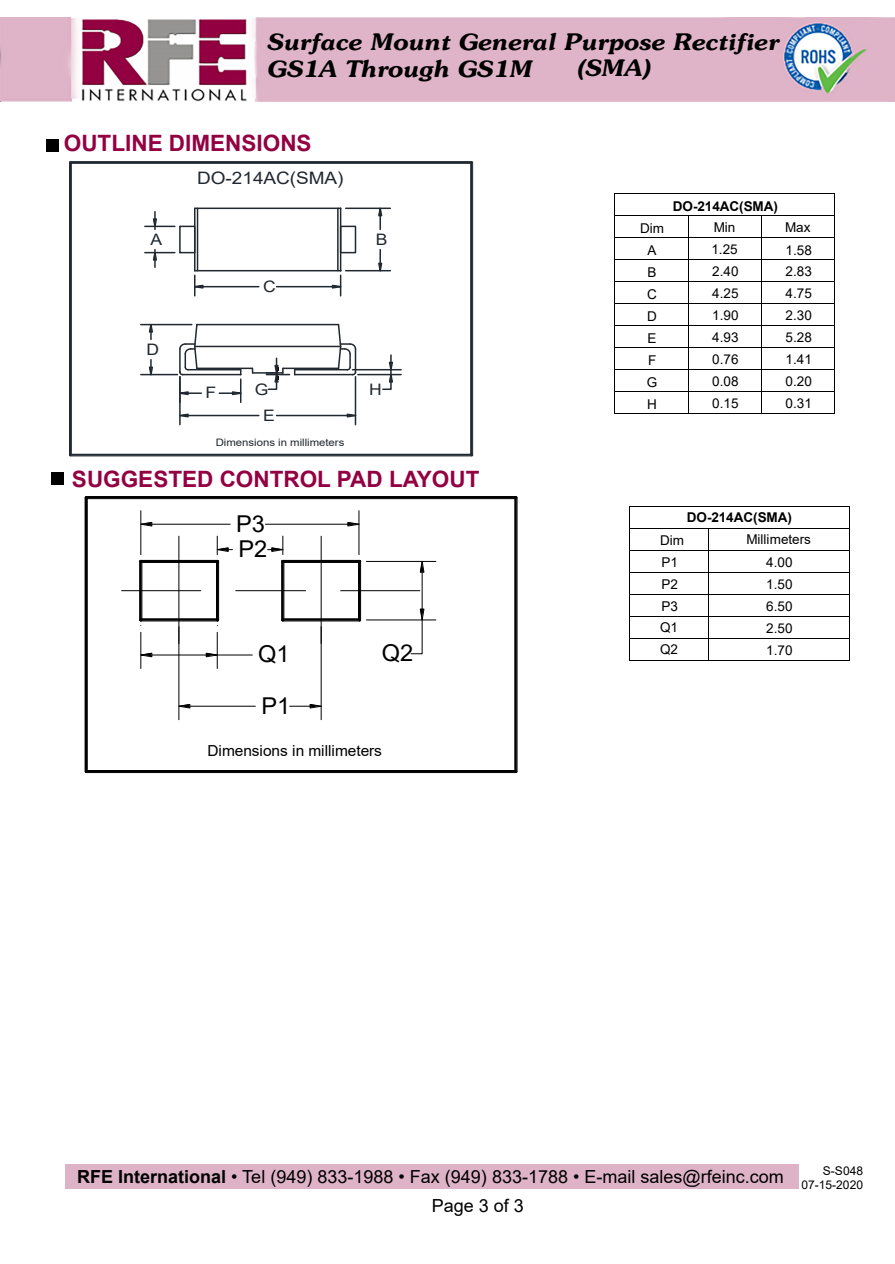
<style>
.page{position:relative;width:895px;height:1264px;background:#fff}
.page>*{position:absolute;margin:0;border:0;box-sizing:border-box;transform-origin:0 0}
.t1{font:23.25px "Arial";color:#000}
.t2{font:italic 300 22.5px/27px "Souvenir";color:#000;scale:1.06 1}
.t3{font:700 22.5px "Arial";color:#930142}
.t4{font:18px "Arial";color:#000}
.t5{font:17.1px "Arial";letter-spacing:-.005em;color:#212830;scale:1.11 1}
.t6{font:15.75px "Arial";color:#212830;scale:1.11 1}
.t7{font:15.15px "Arial";color:#000}
.t8{font:13.5px "Arial";letter-spacing:.005em;color:#000}
.t9{font:700 13.5px "Arial";letter-spacing:-.01em;color:#000}
.t10{font:12px/14.4px "Arial";color:#000;text-align:right}
.t11{font:10.2px "Arial";color:#212830;scale:1.11 1}
.s1{font-weight:700}
</style>
<div class="page">
<hr style="left:614px;top:193px;width:219px;height:1px;background:#000">
<hr style="left:614px;top:215px;width:73px;height:1px;background:#000">
<hr style="left:688px;top:215px;width:72px;height:1px;background:#000">
<hr style="left:761px;top:215px;width:72px;height:1px;background:#000">
<hr style="left:614px;top:237px;width:73px;height:1px;background:#000">
<hr style="left:688px;top:237px;width:72px;height:1px;background:#000">
<hr style="left:761px;top:237px;width:72px;height:1px;background:#000">
<hr style="left:614px;top:259px;width:73px;height:1px;background:#000">
<hr style="left:688px;top:259px;width:72px;height:1px;background:#000">
<hr style="left:761px;top:259px;width:72px;height:1px;background:#000">
<hr style="left:614px;top:281px;width:73px;height:1px;background:#000">
<hr style="left:688px;top:281px;width:72px;height:1px;background:#000">
<hr style="left:761px;top:281px;width:72px;height:1px;background:#000">
<hr style="left:614px;top:303px;width:73px;height:1px;background:#000">
<hr style="left:688px;top:303px;width:72px;height:1px;background:#000">
<hr style="left:761px;top:303px;width:72px;height:1px;background:#000">
<hr style="left:614px;top:325px;width:73px;height:1px;background:#000">
<hr style="left:688px;top:325px;width:72px;height:1px;background:#000">
<hr style="left:761px;top:325px;width:72px;height:1px;background:#000">
<hr style="left:614px;top:347px;width:73px;height:1px;background:#000">
<hr style="left:688px;top:347px;width:72px;height:1px;background:#000">
<hr style="left:761px;top:347px;width:72px;height:1px;background:#000">
<hr style="left:614px;top:369px;width:73px;height:1px;background:#000">
<hr style="left:688px;top:369px;width:72px;height:1px;background:#000">
<hr style="left:761px;top:369px;width:72px;height:1px;background:#000">
<hr style="left:614px;top:391px;width:73px;height:1px;background:#000">
<hr style="left:688px;top:391px;width:72px;height:1px;background:#000">
<hr style="left:761px;top:391px;width:72px;height:1px;background:#000">
<svg style="left:614px;top:194px;width:1px;height:219px"></svg>
<hr style="left:614px;top:413px;width:73px;height:1px;background:#000">
<hr style="left:688px;top:413px;width:72px;height:1px;background:#000">
<hr style="left:761px;top:413px;width:72px;height:1px;background:#000">
<hr style="left:629px;top:505px;width:219px;height:1px;background:#000">
<hr style="left:629px;top:527px;width:78px;height:1px;background:#000">
<hr style="left:708px;top:527px;width:140px;height:1px;background:#000">
<hr style="left:629px;top:549px;width:78px;height:1px;background:#000">
<hr style="left:708px;top:549px;width:140px;height:1px;background:#000">
<hr style="left:629px;top:571px;width:78px;height:1px;background:#000">
<hr style="left:708px;top:571px;width:140px;height:1px;background:#000">
<hr style="left:629px;top:593px;width:78px;height:1px;background:#000">
<hr style="left:708px;top:593px;width:140px;height:1px;background:#000">
<hr style="left:629px;top:615px;width:78px;height:1px;background:#000">
<hr style="left:708px;top:615px;width:140px;height:1px;background:#000">
<hr style="left:629px;top:637px;width:78px;height:1px;background:#000">
<hr style="left:708px;top:637px;width:140px;height:1px;background:#000">
<hr style="left:629px;top:659px;width:78px;height:1px;background:#000">
<hr style="left:708px;top:659px;width:140px;height:1px;background:#000">
<svg style="left:69px;top:161px;width:403px;height:295px"></svg>
<svg style="left:85px;top:496px;width:432px;height:276px"></svg>
<img style="left:0;top:18px;width:894px;height:84px">
<div style="left:46px;top:139px;width:13px;height:13px;background:#000"></div>
<div style="left:51px;top:472px;width:13px;height:12px;background:#000"></div>
<div style="left:65px;top:1163px;width:732px;height:25px;background:#dfb3c7"></div>
<h2 class="t2" style="left:266px;top:28px;width:483px">Surface Mount General Purpose Rectifier<br>GS1A Through GS1M</h2>
<h2 class="t2" style="left:576px;top:54px;width:71px">(SMA)</h2>
<h2 class="t3" style="left:64px;top:127px;width:249px">OUTLINE DIMENSIONS</h2>
<p class="t5" style="left:197px;top:167px;width:133px">DO-214AC(SMA)</p>
<p class="t6" style="left:150px;top:228px;width:12px">A</p>
<p class="t6" style="left:375px;top:228px;width:12px">B</p>
<p class="t6" style="left:263px;top:275px;width:13px">C</p>
<p class="t6" style="left:146px;top:338px;width:13px">D</p>
<p class="t6" style="left:205px;top:382px;width:11px">F</p>
<p class="t6" style="left:254px;top:378px;width:14px">G</p>
<p class="t6" style="left:369px;top:378px;width:13px">H</p>
<p class="t6" style="left:263px;top:404px;width:12px">E</p>
<p class="t11" style="left:216px;top:435px;width:117px">Dimensions in millimeters</p>
<h2 class="t3" style="left:72px;top:463px;width:409px">SUGGESTED CONTROL PAD LAYOUT</h2>
<h1 class="t1" style="left:236px;top:507px;width:30px">P3</h1>
<h1 class="t1" style="left:238px;top:533px;width:30px">P2</h1>
<h1 class="t1" style="left:258px;top:637px;width:33px">Q1</h1>
<h1 class="t1" style="left:381px;top:636px;width:33px">Q2</h1>
<h1 class="t1" style="left:261px;top:689px;width:30px">P1</h1>
<p class="t7" style="left:207px;top:740px;width:176px">Dimensions in millimeters</p>
<p class="t9" style="left:672px;top:196px;width:106px">DO-214AC(SMA)</p>
<p class="t8" style="left:639px;top:218px;width:25px">Dim</p>
<p class="t8" style="left:713px;top:218px;width:23px">Min</p>
<p class="t8" style="left:784px;top:218px;width:27px">Max</p>
<p class="t8" style="left:647px;top:240px;width:11px">A</p>
<p class="t8" style="left:711px;top:240px;width:28px">1.25</p>
<p class="t8" style="left:785px;top:241px;width:28px">1.58</p>
<p class="t8" style="left:647px;top:262px;width:11px">B</p>
<p class="t8" style="left:711px;top:262px;width:28px">2.40</p>
<p class="t8" style="left:785px;top:262px;width:28px">2.83</p>
<p class="t8" style="left:647px;top:285px;width:11px">C</p>
<p class="t8" style="left:711px;top:283px;width:28px">4.25</p>
<p class="t8" style="left:785px;top:283px;width:28px">4.75</p>
<p class="t8" style="left:647px;top:307px;width:11px">D</p>
<p class="t8" style="left:711px;top:305px;width:28px">1.90</p>
<p class="t8" style="left:785px;top:305px;width:28px">2.30</p>
<p class="t8" style="left:647px;top:329px;width:11px">E</p>
<p class="t8" style="left:711px;top:327px;width:28px">4.93</p>
<p class="t8" style="left:785px;top:327px;width:28px">5.28</p>
<p class="t8" style="left:647px;top:350px;width:10px">F</p>
<p class="t8" style="left:711px;top:349px;width:28px">0.76</p>
<p class="t8" style="left:785px;top:349px;width:28px">1.41</p>
<p class="t8" style="left:646px;top:372px;width:12px">G</p>
<p class="t8" style="left:711px;top:371px;width:28px">0.08</p>
<p class="t8" style="left:785px;top:371px;width:28px">0.20</p>
<p class="t8" style="left:647px;top:394px;width:11px">H</p>
<p class="t8" style="left:711px;top:393px;width:28px">0.15</p>
<p class="t8" style="left:785px;top:393px;width:28px">0.31</p>
<p class="t9" style="left:686px;top:507px;width:106px">DO-214AC(SMA)</p>
<p class="t8" style="left:659px;top:530px;width:25px">Dim</p>
<p class="t8" style="left:746px;top:530px;width:66px">Millimeters</p>
<p class="t8" style="left:661px;top:553px;width:18px">P1</p>
<p class="t8" style="left:766px;top:553px;width:28px">4.00</p>
<p class="t8" style="left:661px;top:575px;width:18px">P2</p>
<p class="t8" style="left:766px;top:575px;width:28px">1.50</p>
<p class="t8" style="left:661px;top:597px;width:18px">P3</p>
<p class="t8" style="left:766px;top:597px;width:28px">6.50</p>
<p class="t8" style="left:659px;top:617px;width:19px">Q1</p>
<p class="t8" style="left:766px;top:619px;width:28px">2.50</p>
<p class="t8" style="left:659px;top:639px;width:19px">Q2</p>
<p class="t8" style="left:766px;top:641px;width:28px">1.70</p>
<h3 class="t4" style="left:77px;top:1164px;width:708px"><span class="s1">RFE International</span> • Tel (949) 833-1988 • Fax (949) 833-1788 • E-mail sales@rfeinc.com</h3>
<h3 class="t4" style="left:431px;top:1193px;width:94px">Page 3 of 3</h3>
<p class="t10" style="left:801px;top:1162px;width:63px">S-S048<br>07-15-2020</p>
</div>
